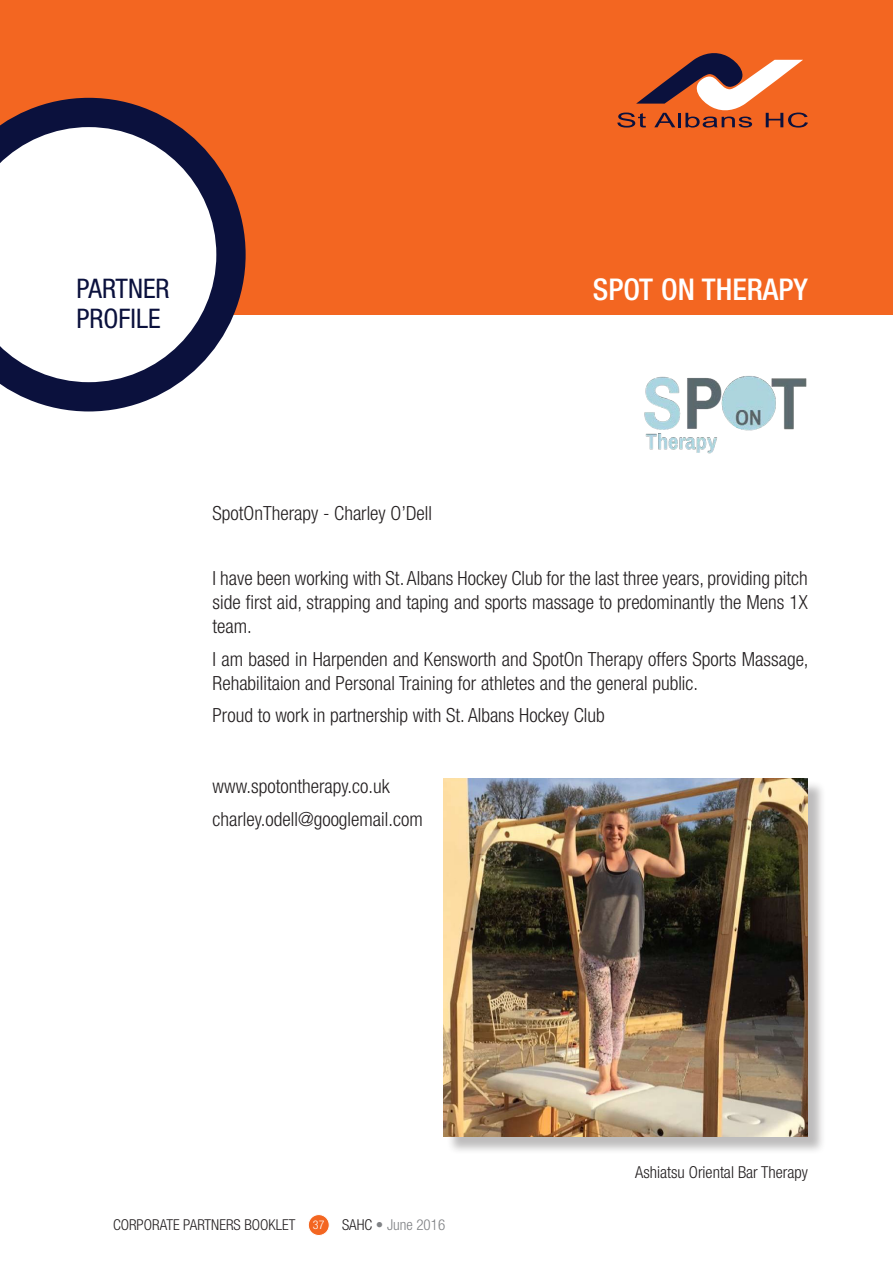
<style>
.page{position:relative;width:893px;height:1263px;background:#fff}
.page>*{position:absolute;margin:0;border:0;box-sizing:border-box;transform-origin:0 0}
._02-company_header{font:500 condensed 30px "Helvetica Neue LT Std";color:#fff}
.t1{font:condensed 27px/30px "Helvetica Neue LT Std";color:#0b113d}
._00_text{font:300 condensed 19.5px/24px "Helvetica Neue LT Std";color:#231f20;text-align:justify}
._00_text-2{font:300 condensed 16.5px "Helvetica Neue LT Std";color:#231f20}
.t2{font:300 condensed 15px "Helvetica Neue LT Std";color:#231f20}
.s1{font-size:12px;color:#fff}
.s2{color:#808285}
</style>
<div class="page">
<div style="left:0;top:0;width:893px;height:315px;background:#f36621"></div>
<div style="left:308px;top:1214px;width:21px;height:21px;background:#f36621;border-radius:50%"></div>
<div style="left:308px;top:1214px;width:21px;height:21px;border:1px solid #fff;border-radius:50%"></div>
<svg style="left:0;top:98px;width:246px;height:313px"></svg>
<svg style="left:0;top:127px;width:216px;height:255px;fill:#fff"></svg>
<svg style="left:617px;top:53px;width:191px;height:75px"></svg>
<img style="left:644px;top:376px;width:163px;height:78px">
<div style="left:446px;top:780px;width:381px;height:375px;background:#231f20;opacity:.3"></div>
<img style="left:444px;top:778px;width:364px;height:358px">
<h2 class="t1" style="left:77px;top:273px;width:95px">PARTNER<br>PROFILE</h2>
<p class="_02-company_header" style="left:593px;top:271px;width:216px">SPOT ON THERAPY</p>
<p class="_00_text" style="left:213px;top:501px;width:221px">SpotOnTherapy - Charley O’Dell</p>
<p class="_00_text" style="left:213px;top:566px;width:597px">I have been working with St. Albans Hockey Club for the last three years, providing pitch side first aid, strapping and taping and sports massage to predominantly the Mens 1X team.</p>
<p class="_00_text" style="left:213px;top:647px;width:597px">I am based in Harpenden and Kensworth and SpotOn Therapy offers Sports Massage,<br>Rehabilitaion and Personal Training for athletes and the general public.</p>
<p class="_00_text" style="left:213px;top:703px;width:394px">Proud to work in partnership with St. Albans Hockey Club</p>
<p class="_00_text" style="left:213px;top:774px;width:179px">www.spotontherapy.co.uk</p>
<p class="_00_text" style="left:213px;top:807px;width:212px">charley.odell@googlemail.com</p>
<p class="t2" style="left:113px;top:1216px;width:334px">CORPORATE PARTNERS BOOKLET <span class="s1">37</span> SAHC <span class="s2">• June 2016</span></p>
<p class="_00_text-2" style="left:635px;top:1163px;width:174px">Ashiatsu Oriental Bar Therapy</p>
</div>
